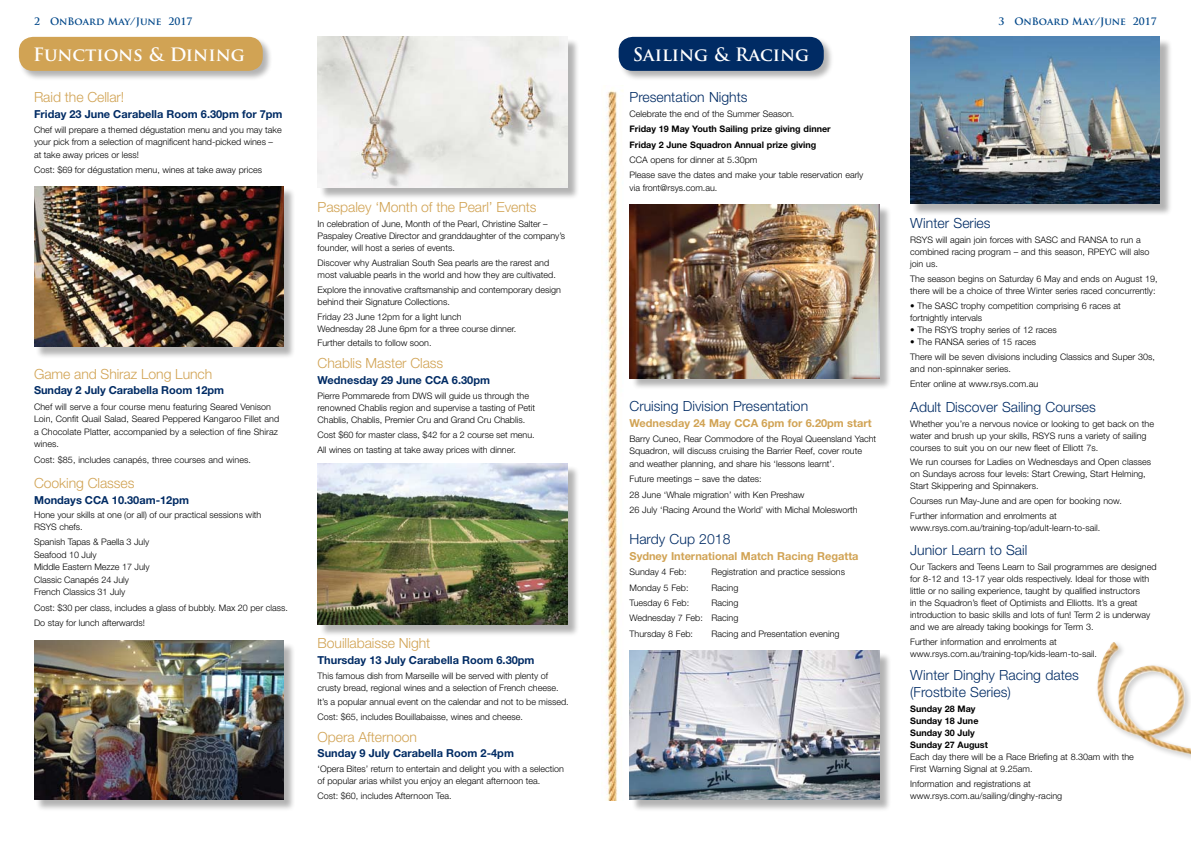
<style>
.page{position:relative;width:1191px;height:842px;background:#fff}
.page>*{position:absolute;margin:0;border:0;box-sizing:border-box;transform-origin:0 0}
.t1{font:700 18px "Trajan Pro";color:#fff}
.t2{font:300 14px/17px "Helvetica Neue";color:#002b64}
.t3{font:300 14px "Helvetica Neue";letter-spacing:-.005em;color:#d1a354}
.t4{font:700 11px "Helvetica Neue";color:#002b64}
.t5{font:700 11px "Helvetica Neue";color:#d1a354}
.t6{font:700 10px "Trajan Pro";letter-spacing:.005em;color:#004789}
.t7{font:300 9px/12px "Helvetica Neue";color:#000}
.t8{font:700 9px/12px "Helvetica Neue";color:#000}
</style>
<div class="page">
<div style="left:618px;top:36px;width:220px;height:49px;background:#000;opacity:.3"></div>
<div style="left:618px;top:37px;width:205px;height:34px;background:#002b64;border-radius:14px"></div>
<div style="left:18px;top:36px;width:260px;height:49px;background:#000;opacity:.3"></div>
<div style="left:19px;top:37px;width:244px;height:34px;background:#d1a354;border-radius:14px"></div>
<img style="left:602px;top:90px;width:21px;height:625px">
<svg style="left:606px;top:715px;width:12px;height:86px"></svg>
<div style="left:631px;top:206px;width:265px;height:189px;background:#000;opacity:.3"></div>
<img style="left:629px;top:204px;width:250px;height:174px">
<div style="left:36px;top:188px;width:264px;height:175px;background:#000;opacity:.3"></div>
<img style="left:34px;top:186px;width:249px;height:161px">
<img style="left:1097px;top:642px;width:94px;height:112px">
<div style="left:631px;top:652px;width:265px;height:164px;background:#000;opacity:.3"></div>
<img style="left:629px;top:650px;width:250px;height:149px">
<div style="left:36px;top:642px;width:264px;height:174px;background:#000;opacity:.3"></div>
<img style="left:34px;top:641px;width:249px;height:158px">
<div style="left:319px;top:38px;width:265px;height:166px;background:#000;opacity:.3"></div>
<img style="left:317px;top:37px;width:250px;height:150px">
<div style="left:319px;top:465px;width:265px;height:176px;background:#000;opacity:.3"></div>
<img style="left:317px;top:464px;width:250px;height:160px">
<div style="left:911px;top:38px;width:265px;height:182px;background:#000;opacity:.3"></div>
<img style="left:910px;top:37px;width:249px;height:167px">
<p class="t6" style="left:34px;top:15px;width:160px">2 OnBoard May/June 2017</p>
<h1 class="t1" style="left:33px;top:43px;width:213px">Functions &amp; Dining</h1>
<h1 class="t1" style="left:633px;top:43px;width:178px">Sailing &amp; Racing</h1>
<h2 class="t3" style="left:34px;top:88px;width:92px">Raid the Cellar!</h2>
<p class="t4" style="left:34px;top:107px;width:250px">Friday 23 June Carabella Room 6.30pm for 7pm</p>
<p class="t7" style="left:34px;top:123px;width:249px;line-height:12.5px">Chef will prepare a themed dégustation menu and you may take your pick from a selection of magnificent hand-picked wines – at take away prices or less!</p>
<p class="t7" style="left:34px;top:164px;width:229px">Cost: $69 for dégustation menu, wines at take away prices</p>
<h2 class="t3" style="left:34px;top:365px;width:180px">Game and Shiraz Long Lunch</h2>
<p class="t4" style="left:34px;top:384px;width:192px">Sunday 2 July Carabella Room 12pm</p>
<p class="t7" style="left:34px;top:400px;width:247px;line-height:12.5px">Chef will serve a four course menu featuring Seared Venison Loin, Confit Quail Salad, Seared Peppered Kangaroo Fillet and a Chocolate Platter, accompanied by a selection of fine Shiraz wines.</p>
<p class="t7" style="left:34px;top:453px;width:218px">Cost: $85, includes canapés, three courses and wines.</p>
<h2 class="t3" style="left:34px;top:475px;width:102px">Cooking Classes</h2>
<p class="t4" style="left:34px;top:493px;width:157px">Mondays CCA 10.30am-12pm</p>
<p class="t7" style="left:34px;top:508px;width:229px;line-height:12.5px">Hone your skills at one (or all) of our practical sessions with<br>RSYS chefs.</p>
<p class="t7" style="left:34px;top:536px;width:117px;line-height:12.5px">Spanish Tapas &amp; Paella 3 July<br>Seafood 10 July<br>Middle Eastern Mezze 17 July<br>Classic Canapés 24 July<br>French Classics 31 July</p>
<p class="t7" style="left:34px;top:600px;width:255px;line-height:15.3px">Cost: $30 per class, includes a glass of bubbly. Max 20 per class.<br>Do stay for lunch afterwards!</p>
<h2 class="t3" style="left:317px;top:199px;width:221px">Paspaley ‘Month of the Pearl’ Events</h2>
<p class="t7" style="left:317px;top:218px;width:249px">In celebration of June, Month of the Pearl, Christine Salter –<br>Paspaley Creative Director and granddaughter of the company’s founder, will host a series of events.</p>
<p class="t7" style="left:317px;top:257px;width:240px">Discover why Australian South Sea pearls are the rarest and most valuable pearls in the world and how they are cultivated.</p>
<p class="t7" style="left:317px;top:283px;width:245px">Explore the innovative craftsmanship and contemporary design behind their Signature Collections.</p>
<p class="t7" style="left:317px;top:310px;width:200px">Friday 23 June 12pm for a light lunch<br>Wednesday 28 June 6pm for a three course dinner.</p>
<p class="t7" style="left:317px;top:337px;width:116px">Further details to follow soon.</p>
<h2 class="t3" style="left:317px;top:355px;width:127px">Chablis Master Class</h2>
<p class="t4" style="left:317px;top:373px;width:174px">Wednesday 29 June CCA 6.30pm</p>
<p class="t7" style="left:317px;top:389px;width:219px">Pierre Pommarede from DWS will guide us through the renowned Chablis region and supervise a tasting of Petit<br>Chablis, Chablis, Premier Cru and Grand Cru Chablis.</p>
<p class="t7" style="left:317px;top:427px;width:219px;line-height:14.8px">Cost $60 for master class, $42 for a 2 course set menu.<br>All wines on tasting at take away prices with dinner.</p>
<h2 class="t3" style="left:317px;top:634px;width:114px">Bouillabaisse Night</h2>
<p class="t4" style="left:317px;top:653px;width:218px">Thursday 13 July Carabella Room 6.30pm</p>
<p class="t7" style="left:317px;top:669px;width:242px">This famous dish from Marseille will be served with plenty of crusty bread, regional wines and a selection of French cheese.</p>
<p class="t7" style="left:317px;top:695px;width:253px;line-height:14.8px">It’s a popular annual event on the calendar and not to be missed.<br>Cost: $65, includes Bouillabaisse, wines and cheese.</p>
<h2 class="t3" style="left:317px;top:728px;width:101px">Opera Afternoon</h2>
<p class="t4" style="left:317px;top:747px;width:198px">Sunday 9 July Carabella Room 2-4pm</p>
<p class="t7" style="left:317px;top:763px;width:248px">‘Opera Bites’ return to entertain and delight you with a selection of popular arias whilst you enjoy an elegant afternoon tea.</p>
<p class="t7" style="left:317px;top:790px;width:136px">Cost: $60, includes Afternoon Tea.</p>
<h2 class="t2" style="left:629px;top:88px;width:120px">Presentation Nights</h2>
<p class="t7" style="left:629px;top:108px;width:166px">Celebrate the end of the Summer Season.</p>
<p class="t8" style="left:629px;top:121px;width:203px;line-height:15.3px">Friday 19 May Youth Sailing prize giving dinner<br>Friday 2 June Squadron Annual prize giving</p>
<p class="t7" style="left:629px;top:152px;width:235px;line-height:15.3px">CCA opens for dinner at 5.30pm<br>Please save the dates and make your table reservation early</p>
<p class="t7" style="left:629px;top:182px;width:89px">via front@rsys.com.au.</p>
<h2 class="t2" style="left:629px;top:397px;width:180px">Cruising Division Presentation</h2>
<p class="t5" style="left:629px;top:416px;width:243px">Wednesday 24 May CCA 6pm for 6.20pm start</p>
<p class="t7" style="left:629px;top:432px;width:248px;line-height:12.5px">Barry Cuneo, Rear Commodore of the Royal Queensland Yacht<br>Squadron, will discuss cruising the Barrier Reef, cover route and weather planning, and share his ‘lessons learnt’.</p>
<p class="t7" style="left:629px;top:471px;width:230px;line-height:15.3px">Future meetings – save the dates:<br>28 June ‘Whale migration’ with Ken Preshaw<br>26 July ‘Racing Around the World’ with Michal Molesworth</p>
<h2 class="t2" style="left:629px;top:530px;width:102px">Hardy Cup 2018</h2>
<p class="t5" style="left:629px;top:549px;width:230px">Sydney International Match Racing Regatta</p>
<p class="t7" style="left:629px;top:566px;width:59px">Sunday 4 Feb:</p>
<p class="t7" style="left:711px;top:566px;width:135px">Registration and practice sessions</p>
<p class="t7" style="left:629px;top:581px;width:61px">Monday 5 Feb:</p>
<p class="t7" style="left:711px;top:581px;width:28px">Racing</p>
<p class="t7" style="left:629px;top:596px;width:61px">Tuesday 6 Feb:</p>
<p class="t7" style="left:629px;top:595px;width:110px;line-height:15.3px;text-align:justify;text-indent:82px">Racing Wednesday 7 Feb: Racing Thursday 8 Feb:</p>
<p class="t7" style="left:711px;top:627px;width:129px">Racing and Presentation evening</p>
<p class="t6" style="left:998px;top:15px;width:160px">3 OnBoard May/June 2017</p>
<h2 class="t2" style="left:910px;top:215px;width:82px">Winter Series</h2>
<p class="t7" style="left:910px;top:234px;width:241px">RSYS will again join forces with SASC and RANSA to run a combined racing program – and this season, RPEYC will also join us.</p>
<p class="t7" style="left:910px;top:273px;width:249px">The season begins on Saturday 6 May and ends on August 19, there will be a choice of three Winter series raced concurrently:</p>
<p class="t7" style="left:910px;top:300px;width:212px">• The SASC trophy competition comprising 6 races at fortnightly intervals</p>
<p class="t7" style="left:910px;top:324px;width:148px">• The RSYS trophy series of 12 races</p>
<p class="t7" style="left:910px;top:334px;width:246px;line-height:14.8px">• The RANSA series of 15 races<br>There will be seven divisions including Classics and Super 30s,</p>
<p class="t7" style="left:910px;top:361px;width:129px;line-height:14.8px">and non-spinnaker series.<br>Enter online at www.rsys.com.au</p>
<h2 class="t2" style="left:910px;top:398px;width:187px">Adult Discover Sailing Courses</h2>
<p class="t7" style="left:910px;top:417px;width:245px">Whether you’re a nervous novice or looking to get back on the water and brush up your skills, RSYS runs a variety of sailing courses to suit you on our new fleet of Elliott 7s.</p>
<p class="t7" style="left:910px;top:456px;width:242px">We run courses for Ladies on Wednesdays and Open classes on Sundays across four levels: Start Crewing, Start Helming,<br>Start Skippering and Spinnakers.</p>
<p class="t7" style="left:910px;top:493px;width:213px;line-height:14.8px">Courses run May-June and are open for booking now.<br>Further information and enrolments at</p>
<p class="t7" style="left:910px;top:522px;width:192px">www.rsys.com.au/training-top/adult-learn-to-sail.</p>
<h2 class="t2" style="left:910px;top:542px;width:119px">Junior Learn to Sail</h2>
<p class="t7" style="left:910px;top:561px;width:248px">Our Tackers and Teens Learn to Sail programmes are designed for 8-12 and 13-17 year olds respectively. Ideal for those with little or no sailing experience, taught by qualified instructors<br>in the Squadron’s fleet of Optimists and Elliotts. It’s a great introduction to basic skills and lots of fun! Term 2 is underway and we are already taking bookings for Term 3.</p>
<p class="t7" style="left:910px;top:636px;width:188px">Further information and enrolments at www.rsys.com.au/training-top/kids-learn-to-sail.</p>
<h2 class="t2" style="left:910px;top:666px;width:170px">Winter Dinghy Racing dates (Frostbite Series)</h2>
<p class="t8" style="left:910px;top:702px;width:79px">Sunday 28 May<br>Sunday 18 June<br>Sunday 30 July<br>Sunday 27 August</p>
<p class="t7" style="left:910px;top:750px;width:225px">Each day there will be a Race Briefing at 8.30am with the<br>First Warning Signal at 9.25am.</p>
<p class="t7" style="left:910px;top:777px;width:153px">Information and registrations at www.rsys.com.au/sailing/dinghy-racing</p>
</div>
